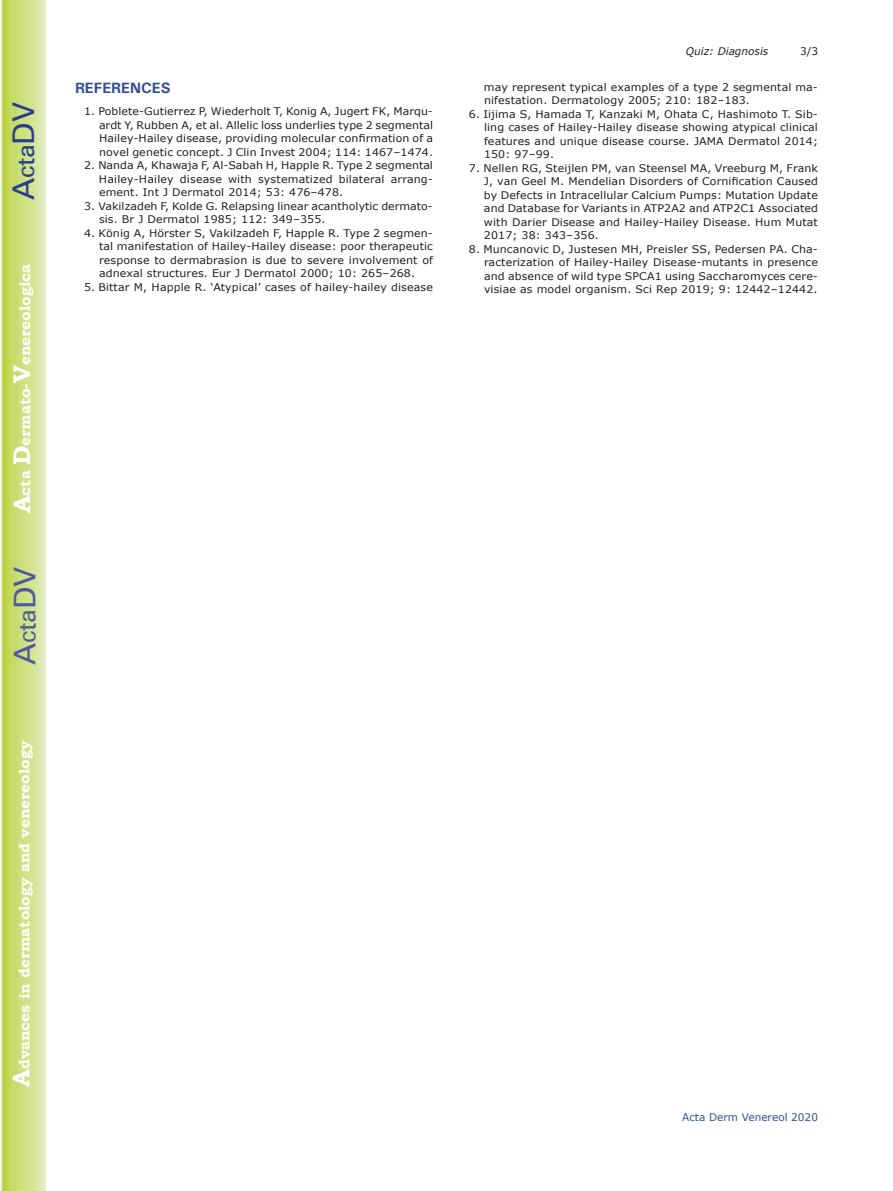
<style>
.page{position:relative;width:893px;height:1191px;background:#fff}
.page>*{position:absolute;margin:0;border:0;box-sizing:border-box;transform-origin:0 0}
.t1{font:30px "Univers";color:#4d5a9e}
.t2{font:30px "Univers";color:#253f8e}
.t3{font:700 15px "Bookman Old Style";color:#fff}
.t4{font:700 15px "Univers";color:#324f95}
.t5{font:10.5px/13.5px "Verdana";letter-spacing:.01em;color:#231f20;text-align:justify;scale:1.05 1}
.t6{font:10.5px "Verdana";color:#324f95}
.t7{font:italic 10.5px "Verdana";color:#231f20}
.t8{font:10.5px "Verdana";letter-spacing:.01em;color:#231f20}
.s1{font-size:24px}
</style>
<div class="page">
<svg style="left:1px;top:0;width:45px;height:1191px;background:#cfe084"></svg>
<h1 class="t2" style="left:6px;top:200px;width:100px;rotate:-90deg">A<span class="s1">cta</span>DV</h1>
<h2 class="t3" style="left:16px;top:513px;width:251px;rotate:-90deg"><span class="s1">A</span>cta <span class="s1">D</span>ermato-<span class="s1">V</span>enereologica</h2>
<h1 class="t1" style="left:7px;top:665px;width:100px;rotate:-90deg">A<span class="s1">cta</span>DV</h1>
<h2 class="t3" style="left:15px;top:1087px;width:347px;rotate:-90deg"><span class="s1">A</span>dvances in dermatology and venereology</h2>
<h2 class="t4" style="left:75px;top:78px;width:97px">REFERENCES</h2>
<p class="t5" style="left:99px;top:105px;width:320px;text-indent:-15px">1. Poblete-Gutierrez P, Wiederholt T, Konig A, Jugert FK, Marqu&shy;ardt Y, Rubben A, et al. Allelic loss underlies type 2 segmental Hailey-Hailey disease, providing molecular confirmation of a novel genetic concept. J Clin Invest 2004; 114: 1467–1474.</p>
<p class="t5" style="left:99px;top:159px;width:320px;text-indent:-15px">2. Nanda A, Khawaja F, Al-Sabah H, Happle R. Type 2 segmental Hailey-Hailey disease with systematized bilateral arrang&shy;ement. Int J Dermatol 2014; 53: 476–478.</p>
<p class="t5" style="left:99px;top:199px;width:320px;text-indent:-15px">3. Vakilzadeh F, Kolde G. Relapsing linear acantholytic dermato&shy;sis. Br J Dermatol 1985; 112: 349–355.</p>
<p class="t5" style="left:99px;top:226px;width:320px;text-indent:-15px">4. König A, Hörster S, Vakilzadeh F, Happle R. Type 2 segmen&shy;tal manifestation of Hailey-Hailey disease: poor therapeutic response to dermabrasion is due to severe involvement of adnexal structures. Eur J Dermatol 2000; 10: 265–268.</p>
<p class="t5" style="left:84px;top:280px;width:334px">5. Bittar M, Happle R. ‘Atypical’ cases of hailey-hailey disease</p>
<p class="t7" style="left:686px;top:44px;width:84px">Quiz: Diagnosis</p>
<p class="t8" style="left:800px;top:44px;width:20px">3/3</p>
<p class="t5" style="left:484px;top:80px;width:320px">may represent typical examples of a type 2 segmental ma&shy;nifestation. Dermatology 2005; 210: 182–183.</p>
<p class="t5" style="left:484px;top:107px;width:320px;text-indent:-15px">6. Iijima S, Hamada T, Kanzaki M, Ohata C, Hashimoto T. Sib&shy;ling cases of Hailey-Hailey disease showing atypical clinical features and unique disease course. JAMA Dermatol 2014; 150: 97–99.</p>
<p class="t5" style="left:484px;top:161px;width:320px;text-indent:-15px">7. Nellen RG, Steijlen PM, van Steensel MA, Vreeburg M, Frank J, van Geel M. Mendelian Disorders of Cornification Caused by Defects in Intracellular Calcium Pumps: Mutation Update and Database for Variants in ATP2A2 and ATP2C1 Associated with Darier Disease and Hailey-Hailey Disease. Hum Mutat 2017; 38: 343–356.</p>
<p class="t5" style="left:484px;top:242px;width:320px;text-indent:-15px">8. Muncanovic D, Justesen MH, Preisler SS, Pedersen PA. Cha&shy;racterization of Hailey-Hailey Disease-mutants in presence and absence of wild type SPCA1 using Saccharomyces cere&shy;visiae as model organism. Sci Rep 2019; 9: 12442–12442.</p>
<p class="t6" style="left:682px;top:1110px;width:137px">Acta Derm Venereol 2020</p>
</div>
